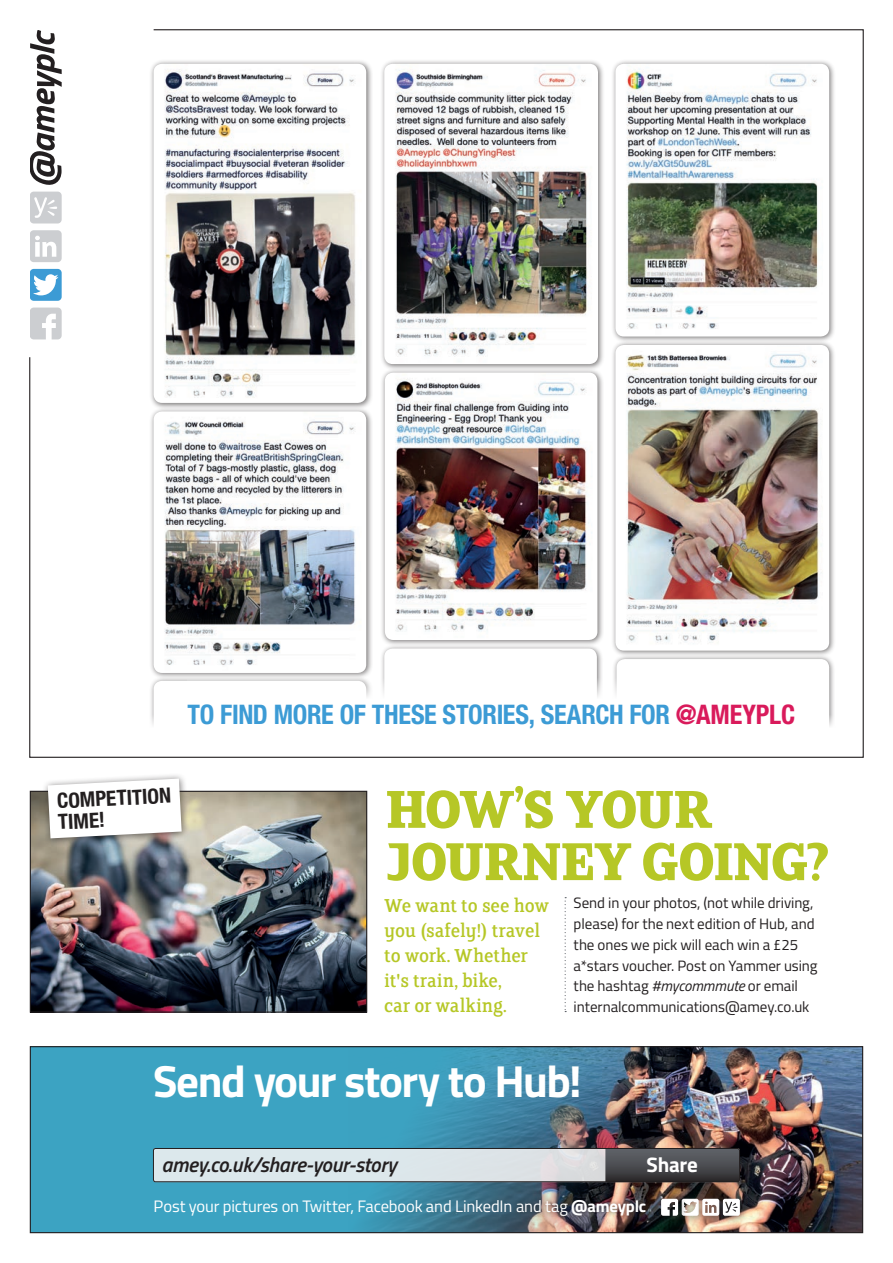
<style>
.page{position:relative;width:893px;height:1263px;background:#fff}
.page>*{position:absolute;margin:0;border:0;box-sizing:border-box;transform-origin:0 0}
.t1{font:700 59.7px/52.3px "FS Clerkenwell";letter-spacing:-.06em;color:#b6c726}
.t2{font:700 45px "Titillium";letter-spacing:-.03em;color:#fff}
.t3{font:700 condensed 27px "Helvetica Neue LT Pro";letter-spacing:-.01em;color:#3c9bd5}
.t4{font:21px/25px "FS Clerkenwell";letter-spacing:-.005em;color:#b6c726}
.t5{font:italic 600 21px "Titillium";letter-spacing:-.015em;color:#231f20}
.t6{font:700 condensed 21px/21px "Helvetica Neue LT Pro";color:#231f20}
.t7{font:700 21px "Titillium";letter-spacing:-.015em;color:#fff}
.t8{font:16.5px "Titillium";letter-spacing:-.01em;color:#fff}
.t9{font:15px/20.7px "Titillium";letter-spacing:-.005em;color:#231f20}
.s1{color:#d91a5b}
.s2{font-style:italic}
.s3{font-weight:700}
</style>
<div class="page">
<div style="left:30px;top:1046px;width:833px;height:187px;background:#3ca3c2"></div>
<img style="left:349px;top:1048px;width:512px;height:183px">
<svg style="left:153px;top:1148px;width:587px;height:34px;background:#dce5e8"></svg>
<svg style="left:605px;top:1150px;width:133px;height:30px;background:#494b4f"></svg>
<div style="left:153px;top:1148px;width:587px;height:34px;border:1px solid #231f20;border-radius:2px"></div>
<div style="left:675px;top:1192px;width:32px;height:32px;background:#231f20;opacity:.6"></div>
<div style="left:655px;top:1192px;width:31px;height:32px;background:#231f20;opacity:.6"></div>
<div style="left:696px;top:1192px;width:31px;height:32px;background:#231f20;opacity:.6"></div>
<div style="left:717px;top:1192px;width:31px;height:32px;background:#231f20;opacity:.6"></div>
<svg style="left:661px;top:1199px;width:79px;height:17px"></svg>
<div style="left:513px;top:1196px;width:139px;height:25px;background:#231f20;opacity:.6"></div>
<svg style="left:565px;top:897px;width:1px;height:115px"></svg>
<div style="left:30px;top:1046px;width:833px;height:187px;border:1px solid #231f20"></div>
<img style="left:29px;top:29px;width:835px;height:729px">
<img style="left:32px;top:793px;width:333px;height:218px">
<div style="left:30px;top:791px;width:337px;height:222px;border:1px solid #231f20"></div>
<div style="left:42px;top:773px;width:148px;height:73px;background:#231f20;opacity:.6"></div>
<svg style="left:48px;top:778px;width:134px;height:60px"></svg>
<h3 class="t3" style="left:188px;top:698px;width:609px">TO FIND MORE OF THESE STORIES, SEARCH FOR <span class="s1">@AMEYPLC</span></h3>
<h3 class="t6" style="left:56px;top:790px;width:116px;rotate:-3deg">COMPETITION<br>TIME!</h3>
<h1 class="t1" style="left:385px;top:786px;width:446px">HOW’S YOUR<br>JOURNEY GOING?</h1>
<h3 class="t4" style="left:384px;top:894px;width:166px">We want to see how you (safely!) travel to work. Whether it's train, bike,<br>car or walking.</h3>
<p class="t9" style="left:574px;top:892px;width:245px">Send in your photos, (not while driving, please) for the next edition of Hub, and the ones we pick will each win a £25 a*stars voucher. Post on Yammer using the hashtag <span class="s2">#mycommmute</span> or email internalcommunications@amey.co.uk</p>
<h2 class="t2" style="left:153px;top:1047px;width:430px">Send your story to Hub!</h2>
<h3 class="t5" style="left:161px;top:1148px;width:237px">amey.co.uk/share-your-story</h3>
<h3 class="t7" style="left:647px;top:1148px;width:53px">Share</h3>
<p class="t8" style="left:154px;top:1194px;width:494px">Post your pictures on Twitter, Facebook and LinkedIn and tag <span class="s3">@ameyplc</span></p>
</div>
